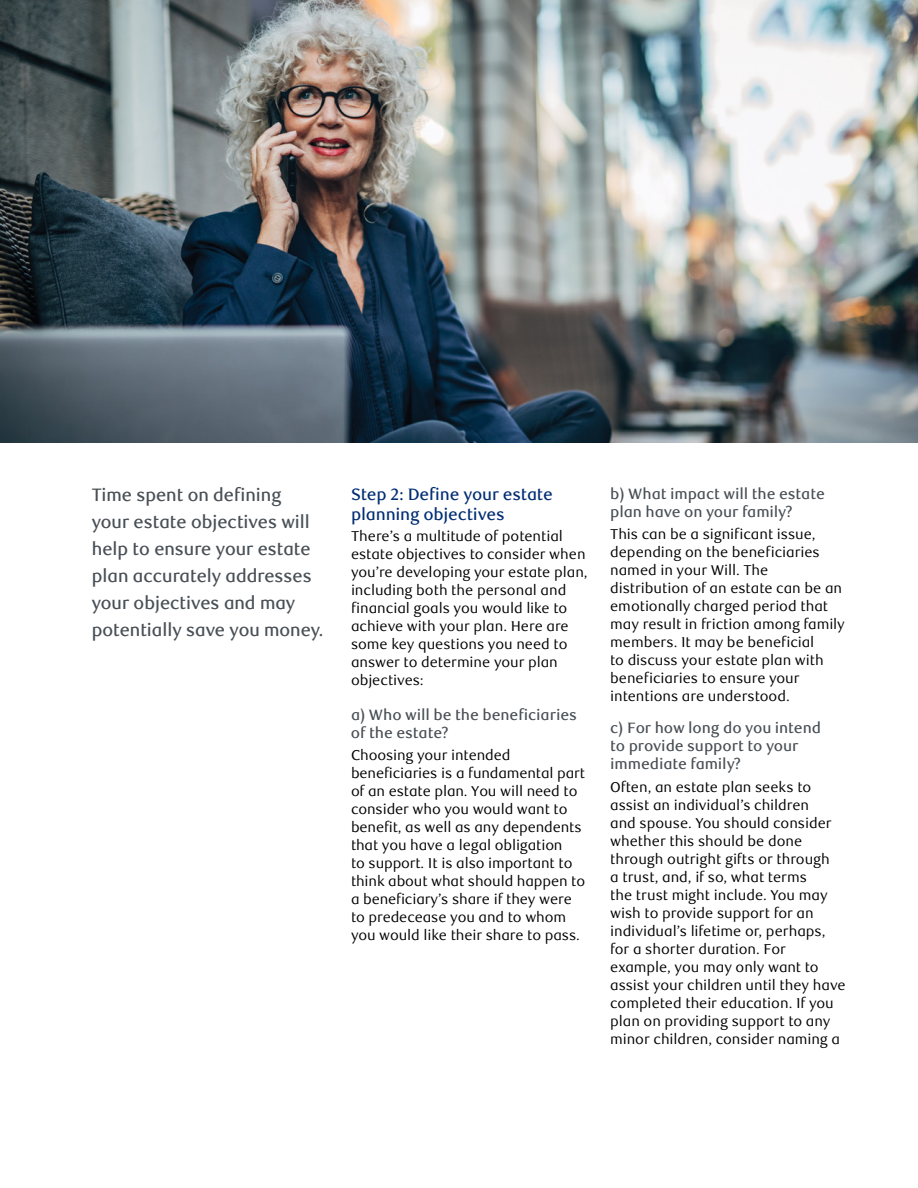
<style>
.page{position:relative;width:918px;height:1188px;background:#fff}
.page>*{position:absolute;margin:0;border:0;box-sizing:border-box;transform-origin:0 0}
.t1{font:500 18px/27px "RBC Display";color:#484f55}
.Body_Area_Text_Headline{font:500 16.5px/19.5px "RBC Text";letter-spacing:-.01em;color:#002d74}
.Body_Area_Sub_Subhead{font:500 15px/18px "RBC Text";letter-spacing:-.005em;color:#484f55}
.Body_Area_Text{font:14.25px/18px "RBC Text";letter-spacing:-.005em;color:#000}
</style>
<div class="page">
<img style="left:0;top:0;width:918px;height:443px">
<p class="t1" style="left:92px;top:482px;width:233px">Time spent on defining<br>your estate objectives will help to ensure your estate plan accurately addresses your objectives and may potentially save you money.</p>
<h2 class="Body_Area_Text_Headline" style="left:351px;top:485px;width:203px">Step 2: Define your estate planning objectives</h2>
<p class="Body_Area_Text" style="left:351px;top:527px;width:238px">There’s a multitude of potential estate objectives to consider when you’re developing your estate plan, including both the personal and financial goals you would like to achieve with your plan. Here are some key questions you need to answer to determine your plan objectives:</p>
<p class="Body_Area_Sub_Subhead" style="left:351px;top:706px;width:228px">a) Who will be the beneficiaries</p>
<h3 class="Body_Area_Sub_Subhead" style="left:351px;top:724px;width:99px">of the estate?</h3>
<p class="Body_Area_Text" style="left:351px;top:746px;width:236px">Choosing your intended beneficiaries is a fundamental part of an estate plan. You will need to consider who you would want to benefit, as well as any dependents that you have a legal obligation<br>to support. It is also important to think about what should happen to a beneficiary’s share if they were to predecease you and to whom you would like their share to pass.</p>
<p class="Body_Area_Sub_Subhead" style="left:610px;top:485px;width:216px">b) What impact will the estate</p>
<h3 class="Body_Area_Sub_Subhead" style="left:610px;top:503px;width:184px">plan have on your family?</h3>
<p class="Body_Area_Text" style="left:610px;top:526px;width:236px">This can be a significant issue, depending on the beneficiaries named in your Will. The distribution of an estate can be an emotionally charged period that may result in friction among family members. It may be beneficial<br>to discuss your estate plan with beneficiaries to ensure your intentions are understood.</p>
<p class="Body_Area_Sub_Subhead" style="left:610px;top:720px;width:213px">c) For how long do you intend</p>
<h3 class="Body_Area_Sub_Subhead" style="left:610px;top:738px;width:190px">to provide support to your immediate family?</h3>
<p class="Body_Area_Text" style="left:610px;top:778px;width:237px">Often, an estate plan seeks to assist an individual’s children<br>and spouse. You should consider whether this should be done through outright gifts or through<br>a trust, and, if so, what terms<br>the trust might include. You may wish to provide support for an individual’s lifetime or, perhaps, for a shorter duration. For example, you may only want to assist your children until they have completed their education. If you plan on providing support to any minor children, consider naming a</p>
</div>
